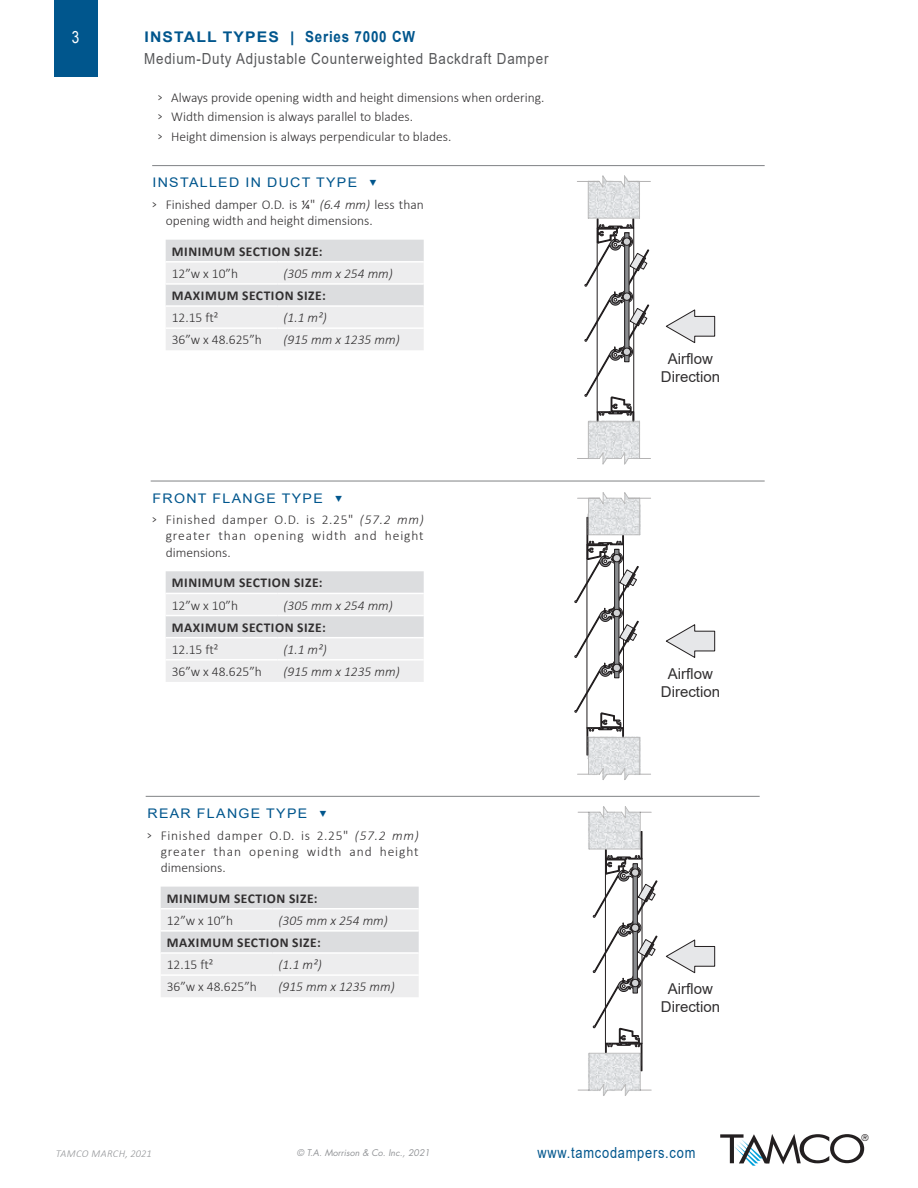
<style>
.page{position:relative;width:918px;height:1188px;background:#fff}
.page>*{position:absolute;margin:0;border:0;box-sizing:border-box;transform-origin:0 0}
.Standard_Config{font:16.5px "Arial Narrow";color:#fff}
.t1{font:15.3px "Arial";letter-spacing:.06em;color:#57585a;scale:.88 1}
.t2{font:15.3px "Arial";letter-spacing:.06em;color:#00568d;scale:.84 1}
.t3{font:15px "Arial";color:#312f30}
.t4{font:700 14.7px "Arial";letter-spacing:.075em;color:#00568d;scale:1.07 1}
.Paragraph_Style_1{font:300 13.5px/16.2px "Calibri";color:#312f30;text-align:justify}
.Paragraph_Style_1-2{font:700 13.5px "Calibri";letter-spacing:.04em;color:#312f30}
.Paragraph_Style_1-3{font:italic 300 13.5px "Calibri";color:#312f30}
.Paragraph_Style_1-4{font:13.2px "Arial";letter-spacing:.095em;color:#00568d;scale:1.07 1}
.t5{font:italic 300 10.5px "Calibri";letter-spacing:.03em;color:#939598}
.t6{font:italic 9px "Futura Std";color:#939598}
.t7{font:9px "Futura Std";color:#231f20}
.s1{font-size:15.3px}
.s2{font-family:"Agency FB";font-weight:400}
.s3{font-weight:400}
.s4{font-style:italic}
</style>
<div class="page">
<svg style="left:161px;top:887px;width:258px;height:110px;background:#e6e6e8"></svg>
<hr style="left:161px;top:908px;width:112px;height:1px;background:#fff">
<hr style="left:273px;top:908px;width:146px;height:1px;background:#fff">
<hr style="left:161px;top:930px;width:112px;height:2px;background:#fff">
<hr style="left:273px;top:930px;width:146px;height:2px;background:#fff">
<hr style="left:161px;top:952px;width:112px;height:2px;background:#fff">
<hr style="left:273px;top:952px;width:146px;height:2px;background:#fff">
<hr style="left:161px;top:974px;width:112px;height:2px;background:#fff">
<hr style="left:273px;top:974px;width:146px;height:2px;background:#fff">
<svg style="left:166px;top:571px;width:258px;height:111px;background:#e6e6e8"></svg>
<hr style="left:166px;top:593px;width:112px;height:1px;background:#fff">
<hr style="left:278px;top:593px;width:146px;height:1px;background:#fff">
<hr style="left:166px;top:615px;width:112px;height:1px;background:#fff">
<hr style="left:278px;top:615px;width:146px;height:1px;background:#fff">
<hr style="left:166px;top:637px;width:112px;height:1px;background:#fff">
<hr style="left:278px;top:637px;width:146px;height:1px;background:#fff">
<hr style="left:166px;top:659px;width:112px;height:2px;background:#fff">
<hr style="left:278px;top:659px;width:146px;height:2px;background:#fff">
<svg style="left:166px;top:240px;width:258px;height:110px;background:#e6e6e7"></svg>
<hr style="left:166px;top:261px;width:112px;height:2px;background:#fff">
<hr style="left:278px;top:261px;width:146px;height:2px;background:#fff">
<hr style="left:166px;top:283px;width:112px;height:2px;background:#fff">
<hr style="left:278px;top:283px;width:146px;height:2px;background:#fff">
<hr style="left:166px;top:305px;width:112px;height:2px;background:#fff">
<hr style="left:278px;top:305px;width:146px;height:2px;background:#fff">
<hr style="left:166px;top:327px;width:112px;height:2px;background:#fff">
<hr style="left:278px;top:327px;width:146px;height:2px;background:#fff">
<svg style="left:578px;top:806px;width:80px;height:290px"></svg>
<img style="left:654px;top:806px;width:4px;height:84px">
<img style="left:654px;top:1011px;width:4px;height:85px">
<svg style="left:574px;top:492px;width:77px;height:288px"></svg>
<svg style="left:577px;top:175px;width:74px;height:290px"></svg>
<div style="left:54px;top:0;width:43px;height:77px;background:#00568d"></div>
<hr style="left:152px;top:165px;width:613px;height:1px;background:#808285">
<hr style="left:151px;top:481px;width:614px;height:1px;background:#808285">
<hr style="left:146px;top:796px;width:614px;height:1px;background:#808285">
<svg style="left:666px;top:309px;width:49px;height:34px"></svg>
<svg style="left:666px;top:624px;width:49px;height:34px"></svg>
<svg style="left:666px;top:939px;width:49px;height:34px"></svg>
<svg style="left:720px;top:1134px;width:144px;height:32px"></svg>
<p class="Standard_Config" style="left:72px;top:25px;width:9px">3</p>
<p class="t4" style="left:144px;top:26px;width:254px">INSTALL TYPES | <span class="s1">Series 7000 CW</span></p>
<p class="t1" style="left:144px;top:48px;width:461px">Medium-Duty Adjustable Counterweighted Backdraft Damper</p>
<p class="Paragraph_Style_1" style="left:158px;top:89px;width:388px"><span class="s2">&gt;</span> Always provide opening width and height dimensions when ordering.</p>
<p class="Paragraph_Style_1" style="left:158px;top:109px;width:257px"><span class="s2">&gt;</span> Width dimension is always parallel to blades.</p>
<p class="Paragraph_Style_1" style="left:158px;top:128px;width:295px"><span class="s2">&gt;</span> Height dimension is always perpendicular to blades.</p>
<p class="Paragraph_Style_1-4" style="left:152px;top:174px;width:193px">INSTALLED IN DUCT TYPE</p>
<p class="Paragraph_Style_1" style="left:166px;top:196px;width:260px;text-indent:-14px"><span class="s2">&gt;</span> Finished damper O.D. is <span class="s3">¼</span>" <span class="s4">(6.4 mm)</span> less than opening width and height dimensions.</p>
<p class="Paragraph_Style_1-2" style="left:172px;top:242px;width:152px">MINIMUM SECTION SIZE:</p>
<p class="Paragraph_Style_1" style="left:172px;top:265px;width:68px">12”w x 10”h</p>
<p class="Paragraph_Style_1-3" style="left:284px;top:265px;width:111px">(305 mm x 254 mm)</p>
<p class="Paragraph_Style_1-2" style="left:172px;top:286px;width:155px">MAXIMUM SECTION SIZE:</p>
<p class="Paragraph_Style_1" style="left:172px;top:309px;width:48px">12.15 ft²</p>
<p class="Paragraph_Style_1-3" style="left:284px;top:309px;width:45px">(1.1 m²)</p>
<p class="Paragraph_Style_1" style="left:172px;top:332px;width:92px">36”w x 48.625”h</p>
<p class="Paragraph_Style_1-3" style="left:284px;top:331px;width:118px">(915 mm x 1235 mm)</p>
<p class="Paragraph_Style_1-4" style="left:152px;top:489px;width:161px">FRONT FLANGE TYPE</p>
<p class="Paragraph_Style_1" style="left:166px;top:512px;width:260px;text-indent:-14px"><span class="s2">&gt;</span> Finished damper O.D. is 2.25" <span class="s4">(57.2 mm) </span>greater than opening width and height dimensions.</p>
<p class="Paragraph_Style_1-2" style="left:172px;top:573px;width:152px">MINIMUM SECTION SIZE:</p>
<p class="Paragraph_Style_1" style="left:172px;top:597px;width:68px">12”w x 10”h</p>
<p class="Paragraph_Style_1-3" style="left:284px;top:597px;width:111px">(305 mm x 254 mm)</p>
<p class="Paragraph_Style_1-2" style="left:172px;top:618px;width:155px">MAXIMUM SECTION SIZE:</p>
<p class="Paragraph_Style_1" style="left:172px;top:641px;width:48px">12.15 ft²</p>
<p class="Paragraph_Style_1-3" style="left:284px;top:641px;width:45px">(1.1 m²)</p>
<p class="Paragraph_Style_1" style="left:172px;top:663px;width:92px">36”w x 48.625”h</p>
<p class="Paragraph_Style_1-3" style="left:284px;top:663px;width:118px">(915 mm x 1235 mm)</p>
<p class="Paragraph_Style_1-4" style="left:147px;top:804px;width:151px">REAR FLANGE TYPE</p>
<p class="Paragraph_Style_1" style="left:161px;top:827px;width:260px;text-indent:-14px"><span class="s2">&gt;</span> Finished damper O.D. is 2.25" <span class="s4">(57.2 mm) </span>greater than opening width and height dimensions.</p>
<p class="Paragraph_Style_1-2" style="left:167px;top:889px;width:152px">MINIMUM SECTION SIZE:</p>
<p class="Paragraph_Style_1" style="left:167px;top:912px;width:68px">12”w x 10”h</p>
<p class="Paragraph_Style_1-3" style="left:279px;top:912px;width:111px">(305 mm x 254 mm)</p>
<p class="Paragraph_Style_1-2" style="left:167px;top:933px;width:155px">MAXIMUM SECTION SIZE:</p>
<p class="Paragraph_Style_1" style="left:167px;top:956px;width:48px">12.15 ft²</p>
<p class="Paragraph_Style_1-3" style="left:279px;top:956px;width:45px">(1.1 m²)</p>
<p class="Paragraph_Style_1" style="left:167px;top:979px;width:92px">36”w x 48.625”h</p>
<p class="Paragraph_Style_1-3" style="left:279px;top:978px;width:118px">(915 mm x 1235 mm)</p>
<p class="t3" style="left:668px;top:348px;width:46px">Airflow</p>
<p class="t3" style="left:661px;top:366px;width:61px">Direction</p>
<p class="t3" style="left:668px;top:663px;width:46px">Airflow</p>
<p class="t3" style="left:661px;top:681px;width:61px">Direction</p>
<p class="t3" style="left:668px;top:978px;width:46px">Airflow</p>
<p class="t3" style="left:661px;top:996px;width:61px">Direction</p>
<p class="t5" style="left:56px;top:1147px;width:98px">TAMCO MARCH, 2021</p>
<p class="t6" style="left:297px;top:1147px;width:135px">© T.A. Morrison &amp; Co. Inc., 2021</p>
<p class="t2" style="left:538px;top:1142px;width:189px">www.tamcodampers.com</p>
<p class="t7" style="left:862px;top:1132px;width:9px">®</p>
</div>
